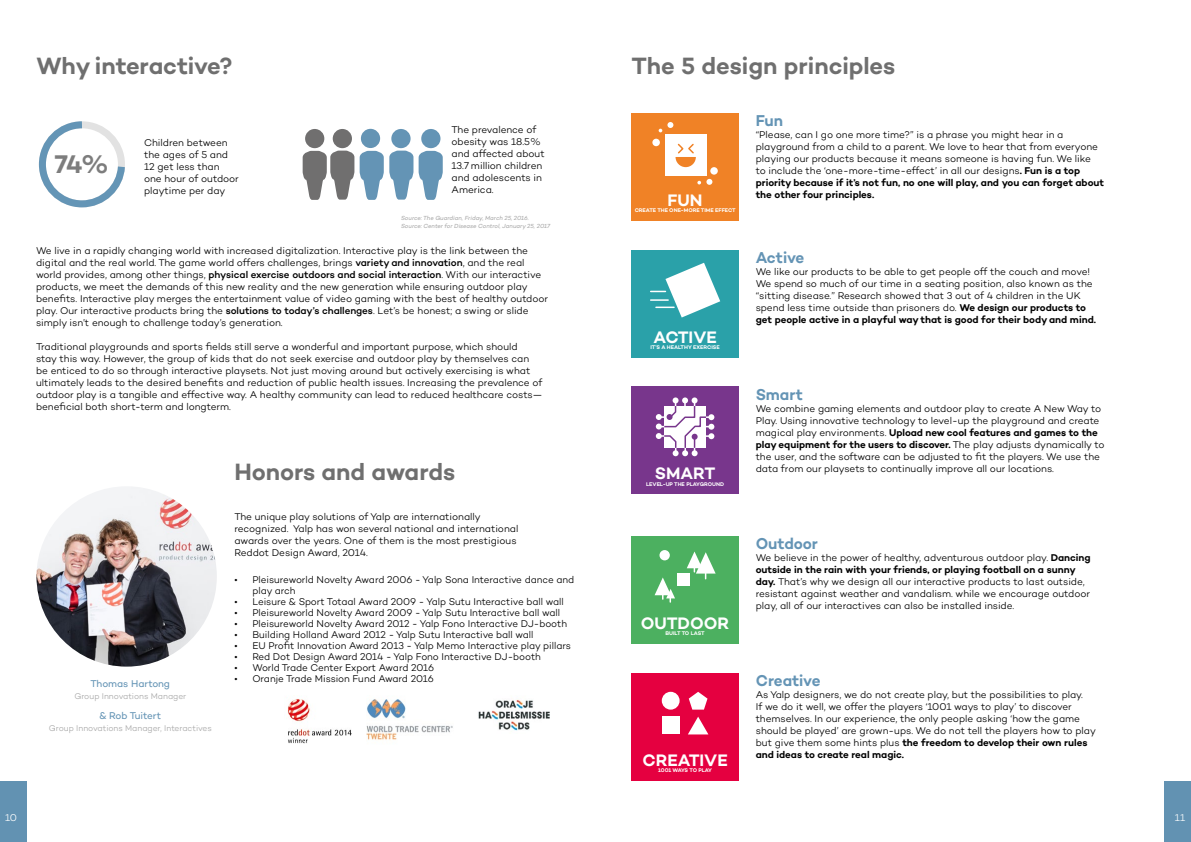
<style>
.page{position:relative;width:1191px;height:842px;background:#fff}
.page>*{position:absolute;margin:0;border:0;box-sizing:border-box;transform-origin:0 0}
.t1{font:600 26px "Campton";color:#7d7d7d}
.t2{font:600 24px "Campton";letter-spacing:-.005em;color:#6f6f6f}
.t3{font:600 16.9px "Campton";letter-spacing:-.005em;color:#fff}
.t4{font:600 16px "Campton";letter-spacing:-.005em;color:#6494b5}
.t5{font:300 10px/12px "Campton";letter-spacing:-.005em;color:#000}
.t6{font:10px "Campton";letter-spacing:-.005em;color:#6494b5}
.t7{font:300 10px "Campton";color:#fff}
.t8{font:300 8.5px "Campton";color:#a9a9a9}
.t9{font:italic 6px/8px "Campton";letter-spacing:-.01em;color:#a9a9a9}
.t10{font:600 5.4px "Campton";letter-spacing:-.005em;color:#fff}
.t11{font:600 5.4px "Campton";letter-spacing:-.04em;color:#fff}
.s1{font-weight:500}
.s2{font-weight:600}
</style>
<div class="page">
<div style="left:1163px;top:781px;width:28px;height:61px;background:#6292b2"></div>
<div style="left:0;top:781px;width:27px;height:61px;background:#6292b2"></div>
<svg style="left:38px;top:121px;width:87px;height:87px"></svg>
<div style="left:305px;top:129px;width:19px;height:19px;background:#706f6f;border-radius:50%"></div>
<svg style="left:360px;top:151px;width:83px;height:49px"></svg>
<div style="left:391px;top:129px;width:19px;height:19px;background:#6494b5;border-radius:50%"></div>
<div style="left:361px;top:129px;width:19px;height:19px;background:#6494b4;border-radius:50%"></div>
<div style="left:421px;top:129px;width:19px;height:19px;background:#6494b5;border-radius:50%"></div>
<div style="left:333px;top:129px;width:19px;height:19px;background:#706f6f;border-radius:50%"></div>
<svg style="left:303px;top:151px;width:51px;height:49px"></svg>
<img style="left:36px;top:486px;width:181px;height:181px;border-radius:90px">
<img style="left:287px;top:699px;width:65px;height:45px">
<img style="left:367px;top:725px;width:86px;height:15px">
<img style="left:367px;top:699px;width:39px;height:20px">
<img style="left:478px;top:699px;width:72px;height:32px">
<div style="left:631px;top:113px;width:107px;height:108px;background:#f08226"></div>
<div style="left:665px;top:134px;width:41px;height:41px;background:#fff"></div>
<div style="left:652px;top:139px;width:8px;height:7px;background:#fff;border-radius:50%"></div>
<svg style="left:658px;top:122px;width:15px;height:10px"></svg>
<div style="left:710px;top:167px;width:8px;height:8px;background:#fff;border-radius:50%"></div>
<svg style="left:697px;top:179px;width:15px;height:6px"></svg>
<svg style="left:675px;top:143px;width:21px;height:24px"></svg>
<div style="left:631px;top:250px;width:107px;height:107px;background:#2aa1a9"></div>
<svg style="left:650px;top:263px;width:70px;height:54px"></svg>
<div style="left:631px;top:387px;width:107px;height:107px;background:#78368c"></div>
<svg style="left:656px;top:397px;width:58px;height:59px"></svg>
<div style="left:631px;top:536px;width:107px;height:107px;background:#4cb060"></div>
<div style="left:677px;top:573px;width:13px;height:13px;background:#fff"></div>
<svg style="left:687px;top:551px;width:28px;height:28px"></svg>
<svg style="left:654px;top:577px;width:21px;height:25px"></svg>
<div style="left:659px;top:550px;width:11px;height:10px;background:#fff;border-radius:50%"></div>
<div style="left:631px;top:673px;width:107px;height:107px;background:#e50040"></div>
<div style="left:662px;top:716px;width:17px;height:18px;background:#fff"></div>
<div style="left:662px;top:692px;width:17px;height:18px;background:#fff;border-radius:50%"></div>
<svg style="left:689px;top:692px;width:18px;height:18px"></svg>
<svg style="left:688px;top:717px;width:20px;height:17px"></svg>
<h2 class="t2" style="left:36px;top:51px;width:198px">Why interactive?</h2>
<h1 class="t1" style="left:55px;top:148px;width:56px">74%</h1>
<p class="t5" style="left:144px;top:136px;width:96px">Children between the ages of 5 and<br>12 get less than one hour of outdoor playtime per day</p>
<p class="t5" style="left:451px;top:124px;width:95px">The prevalence of obesity was 18.5% and affected about<br>13.7 million children and adolescents in<br>America.</p>
<p class="t9" style="left:401px;top:214px;width:150px">Source: The Guardian, Friday, March 25, 2016.<br>Source: Center for Disease Control, January 25, 2017</p>
<p class="t5" style="left:36px;top:244px;width:513px">We live in a rapidly changing world with increased digitalization. Interactive play is the link between the digital and the real world. The game world offers challenges, brings <span class="s1">variety and innovation</span>, and the real world provides, among other things, <span class="s1">physical exercise outdoors and social interaction</span>. With our interactive products, we meet the demands of this new reality and the new generation while ensuring outdoor play benefits. Interactive play merges the entertainment value of video gaming with the best of healthy outdoor play. Our interactive products bring the <span class="s1">solutions to today’s challenges</span>. Let’s be honest; a swing or slide simply isn’t enough to challenge today’s generation.</p>
<p class="t5" style="left:36px;top:340px;width:508px">Traditional playgrounds and sports fields still serve a wonderful and important purpose, which should<br>stay this way. However, the group of kids that do not seek exercise and outdoor play by themselves can be enticed to do so through interactive playsets. Not just moving around but actively exercising is what ultimately leads to the desired benefits and reduction of public health issues. Increasing the prevalence of outdoor play is a tangible and effective way. A healthy community can lead to reduced healthcare costs— beneficial both short-term and longterm.</p>
<h2 class="t2" style="left:234px;top:457px;width:222px">Honors and awards</h2>
<p class="t6" style="left:90px;top:678px;width:81px">Thomas Hartong</p>
<p class="t8" style="left:74px;top:691px;width:113px">Group Innovations Manager</p>
<p class="t6" style="left:99px;top:710px;width:63px">&amp; Rob Tuitert</p>
<p class="t8" style="left:49px;top:723px;width:164px">Group Innovations Manager, Interactives</p>
<p class="t5" style="left:234px;top:510px;width:285px">The unique play solutions of Yalp are internationally recognized. Yalp has won several national and international awards over the years. One of them is the most prestigious Reddot Design Award, 2014.</p>
<p class="t5" style="left:252px;top:573px;width:323px;line-height:11px;text-indent:-18px">• Pleisureworld Novelty Award 2006 - Yalp Sona Interactive dance and play arch</p>
<p class="t5" style="left:234px;top:595px;width:331px">• Leisure &amp; Sport Totaal Award 2009 - Yalp Sutu Interactive ball wall</p>
<p class="t5" style="left:234px;top:606px;width:327px">• Pleisureworld Novelty Award 2009 - Yalp Sutu Interactive ball wall</p>
<p class="t5" style="left:234px;top:617px;width:334px">• Pleisureworld Novelty Award 2012 - Yalp Fono Interactive DJ-booth</p>
<p class="t5" style="left:234px;top:628px;width:301px">• Building Holland Award 2012 - Yalp Sutu Interactive ball wall</p>
<p class="t5" style="left:234px;top:639px;width:338px">• EU Profit Innovation Award 2013 - Yalp Memo Interactive play pillars</p>
<p class="t5" style="left:234px;top:650px;width:308px">• Red Dot Design Award 2014 - Yalp Fono Interactive DJ-booth</p>
<p class="t5" style="left:234px;top:661px;width:201px">• World Trade Center Export Award 2016</p>
<p class="t5" style="left:234px;top:672px;width:201px">• Oranje Trade Mission Fund Award 2016</p>
<h2 class="t2" style="left:631px;top:51px;width:265px">The 5 design principles</h2>
<h3 class="t4" style="left:755px;top:111px;width:29px">Fun</h3>
<p class="t5" style="left:755px;top:129px;width:350px">“Please, can I go one more time?” is a phrase you might hear in a playground from a child to a parent. We love to hear that from everyone playing our products because it means someone is having fun. We like<br>to include the ‘one-more-time-effect’ in all our designs<span class="s2">. Fun is a top priority because if it’s not fun, no one will play, and you can forget about the other four principles.</span></p>
<h3 class="t3" style="left:667px;top:189px;width:36px">FUN</h3>
<p class="t10" style="left:634px;top:207px;width:102px">CREATE THE ONE-MORE TIME EFFECT</p>
<h3 class="t3" style="left:653px;top:326px;width:65px">ACTIVE</h3>
<p class="t10" style="left:650px;top:344px;width:71px">IT’S A HEALTHY EXERCISE</p>
<h3 class="t3" style="left:655px;top:463px;width:62px">SMART</h3>
<p class="t10" style="left:646px;top:481px;width:79px">LEVEL-UP THE PLAYGROUND</p>
<h3 class="t3" style="left:641px;top:612px;width:90px">OUTDOOR</h3>
<p class="t10" style="left:665px;top:630px;width:41px">BUILT TO LAST</p>
<h3 class="t3" style="left:642px;top:749px;width:87px">CREATIVE</h3>
<p class="t11" style="left:658px;top:767px;width:55px">1001 WAYS TO PLAY</p>
<h3 class="t4" style="left:755px;top:247px;width:50px">Active</h3>
<p class="t5" style="left:755px;top:265px;width:342px">We like our products to be able to get people off the couch and move!<br>We spend so much of our time in a seating position, also known as the “sitting disease.” Research showed that 3 out of 4 children in the UK spend less time outside than prisoners do. <span class="s2">We design our products to get people active in a playful way that is good for their body and mind.</span></p>
<h3 class="t4" style="left:755px;top:384px;width:49px">Smart</h3>
<p class="t5" style="left:755px;top:402px;width:350px">We combine gaming elements and outdoor play to create A New Way to Play. Using innovative technology to level-up the playground and create magical play environments. <span class="s2">Upload new cool features and games to the play equipment for the users to discover.</span> The play adjusts dynamically to the user, and the software can be adjusted to fit the players. We use the data from our playsets to continually improve all our locations.</p>
<h3 class="t4" style="left:755px;top:534px;width:64px">Outdoor</h3>
<p class="t5" style="left:755px;top:552px;width:336px">We believe in the power of healthy, adventurous outdoor play. <span class="s2">Dancing outside in the rain with your friends, or playing football on a sunny day.</span> That’s why we design all our interactive products to last outside, resistant against weather and vandalism. while we encourage outdoor play, all of our interactives can also be installed inside.</p>
<h3 class="t4" style="left:755px;top:670px;width:66px">Creative</h3>
<p class="t5" style="left:755px;top:688px;width:342px">As Yalp designers, we do not create play, but the possibilities to play.<br>If we do it well, we offer the players ‘1001 ways to play’ to discover themselves. In our experience, the only people asking ‘how the game should be played’ are grown-ups. We do not tell the players how to play but give them some hints plus <span class="s2">the freedom to develop their own rules and ideas to create real magic.</span></p>
<p class="t7" style="left:5px;top:811px;width:13px">10</p>
<p class="t7" style="left:1175px;top:811px;width:12px">11</p>
</div>
